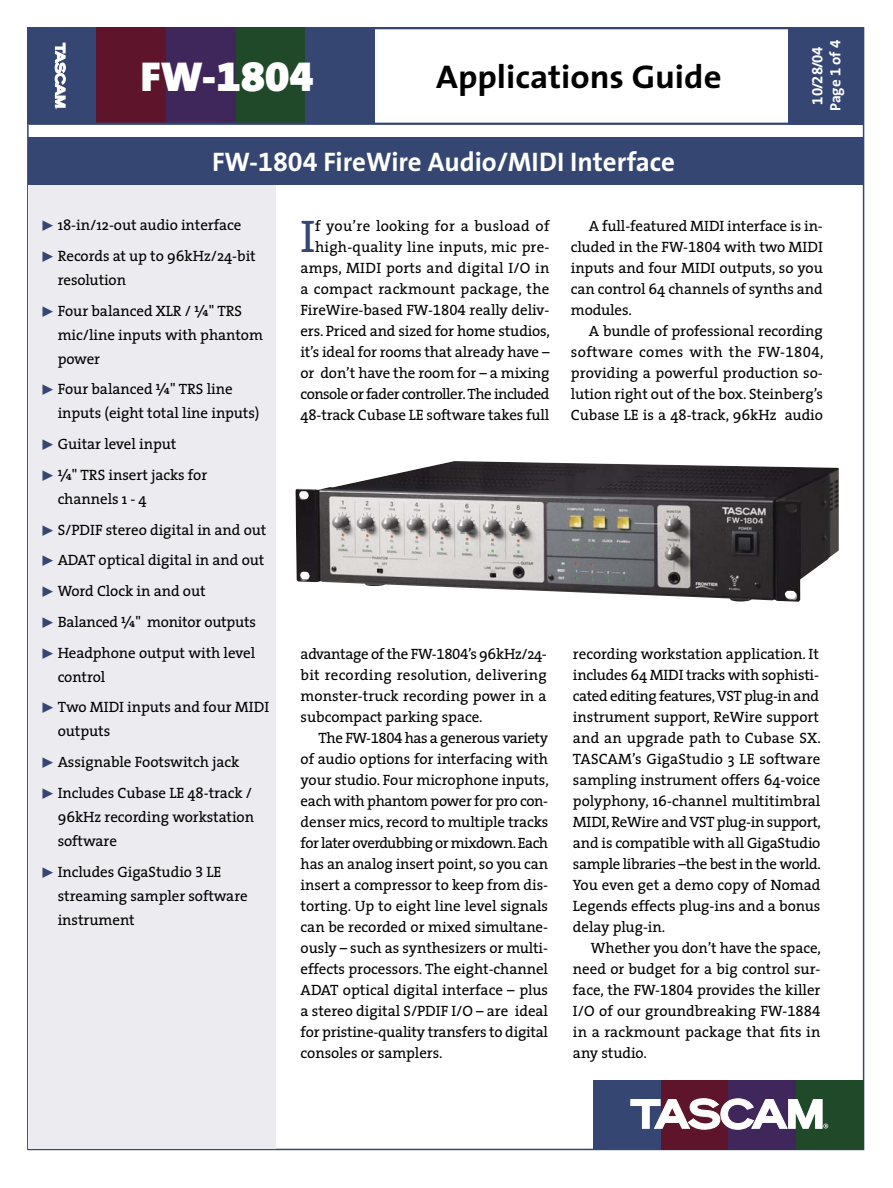
<style>
.page{position:relative;width:893px;height:1188px;background:#fff}
.page>*{position:absolute;margin:0;border:0;box-sizing:border-box;transform-origin:0 0}
.t1{font:46.05px "The Serif";color:#364775}
.t2{font:42px "The Sans Black Expert";color:#fff;scale:1.05 1}
.t3{font:700 33px "The Sans";color:#000;scale:1.05 1}
.t4{font:700 27px "The Sans";color:#fff}
.t5{font:15px/21px "The Serif";letter-spacing:-.005em;color:#000}
.t6{font:15px "The Sans Bold Expert";color:#fff}
.t7{font:700 15px "The Sans";letter-spacing:-.005em;color:#fff}
.s1{font-family:"The Sans";font-weight:900}
.s2{font-family:"The Sans Bold Expert";font-weight:400}
.s3{font-family:"The Serif Expert";color:#354672}
.s4{font-family:"The Serif Expert"}
</style>
<div class="page">
<div style="left:788px;top:27px;width:76px;height:97px;background:#354672"></div>
<div style="left:27px;top:27px;width:70px;height:97px;background:#354672"></div>
<div style="left:97px;top:27px;width:69px;height:97px;background:#5e142a"></div>
<div style="left:166px;top:27px;width:70px;height:97px;background:#3f275c"></div>
<div style="left:236px;top:27px;width:69px;height:97px;background:#20492a"></div>
<div style="left:305px;top:27px;width:70px;height:97px;background:#354672"></div>
<hr style="left:374px;top:27px;width:462px;height:2px;background:#354672">
<svg style="left:55px;top:43px;width:11px;height:66px"></svg>
<hr style="left:29px;top:123px;width:834px;height:2px;background:#354672">
<div style="left:28px;top:176px;width:248px;height:973px;background:#ebebf0"></div>
<div style="left:28px;top:137px;width:836px;height:48px;background:#354672"></div>
<div style="left:593px;top:1080px;width:68px;height:70px;background:#354672"></div>
<div style="left:661px;top:1080px;width:67px;height:70px;background:#5e142a"></div>
<div style="left:728px;top:1080px;width:68px;height:70px;background:#3f275c"></div>
<div style="left:796px;top:1080px;width:68px;height:70px;background:#20492a"></div>
<svg style="left:630px;top:1098px;width:198px;height:32px"></svg>
<img style="left:295px;top:461px;width:544px;height:141px">
<h2 class="t2" style="left:140px;top:52px;width:167px"><span class="s1">FW-</span>1804</h2>
<h3 class="t3" style="left:436px;top:64px;width:273px">Applications Guide</h3>
<h3 class="t4" style="left:212px;top:152px;width:464px">FW-<span class="s2">1804</span> FireWire Audio/MIDI Interface</h3>
<p class="t6" style="left:809px;top:105px;width:60px;rotate:-90deg">10/28/04</p>
<p class="t7" style="left:830px;top:111px;width:73px;rotate:-90deg">Page <span class="s2">1</span> of <span class="s2">4</span></p>
<p class="t5" style="left:40px;top:211px;width:218px;line-height:30.8px"><span class="s3">˘</span> 18-in/12-out audio interface <span class="s3">˘</span> Records at up to 96kHz/24-bit</p>
<p class="t5" style="left:40px;top:266px;width:204px;line-height:30.8px;text-indent:18px">resolution<br><span class="s3">˘</span> Four balanced XLR / <span class="s4">W</span>" TRS</p>
<p class="t5" style="left:58px;top:324px;width:207px;line-height:24px">mic/line inputs with phantom power</p>
<p class="t5" style="left:58px;top:379px;width:203px;line-height:24px;text-indent:-18px"><span class="s3">˘</span> Four balanced <span class="s4">W</span>" TRS line inputs (eight total line inputs)</p>
<p class="t5" style="left:40px;top:430px;width:169px;line-height:30.8px"><span class="s3">˘</span> Guitar level input<br><span class="s3">˘</span> <span class="s4">W</span>" TRS insert jacks for</p>
<p class="t5" style="left:40px;top:485px;width:228px;line-height:30.8px;text-indent:18px">channels 1 - 4<br><span class="s3">˘</span> S/PDIF stereo digital in and out <span class="s3">˘</span> ADAT optical digital in and out <span class="s3">˘</span> Word Clock in and out<br><span class="s3">˘</span> Balanced <span class="s4">W</span>" monitor outputs <span class="s3">˘</span> Headphone output with level</p>
<p class="t5" style="left:40px;top:663px;width:231px;line-height:30.8px;text-indent:18px">control<br><span class="s3">˘</span> Two MIDI inputs and four MIDI</p>
<p class="t5" style="left:40px;top:718px;width:214px;line-height:30.8px;text-indent:18px">outputs<br><span class="s3">˘</span> Assignable Footswitch jack <span class="s3">˘</span> Includes Cubase LE 48-track /</p>
<p class="t5" style="left:58px;top:806px;width:198px;line-height:24px">96kHz recording workstation software</p>
<p class="t5" style="left:58px;top:861px;width:192px;line-height:24px;text-indent:-18px"><span class="s3">˘</span> Includes GigaStudio <span class="s4">3</span> LE streaming sampler software instrument</p>
<p class="t5" style="left:300px;top:217px;width:251px;text-align:right">f you’re looking for a busload of high-quality line inputs, mic pre&shy;amps, MIDI ports and digital I/O in a compact rackmount package, the FireWire-based FW-<span class="s4">1804</span> really deliv&shy;ers. Priced and sized for home studios, it’s ideal for rooms that already have – or don’t have the room for – a mixing console or fader controller. The included 48-track Cubase LE software takes full</p>
<p class="t5" style="left:571px;top:217px;width:254px;text-align:justify;text-indent:18px">A full-featured MIDI interface is in&shy;cluded in the FW-<span class="s4">1804</span> with two MIDI inputs and four MIDI outputs, so you can control 64 channels of synths and modules.</p>
<h1 class="t1" style="left:300px;top:220px;width:16px">I</h1>
<p class="t5" style="left:571px;top:322px;width:254px;text-align:justify;text-indent:18px">A bundle of professional recording software comes with the FW-<span class="s4">1804</span>, providing a powerful production so&shy;lution right out of the box. Steinberg’s Cubase LE is a 48-track, 96kHz audio</p>
<p class="t5" style="left:301px;top:645px;width:248px;text-align:justify">advantage of the FW-<span class="s4">1804</span>’s 96kHz/24- bit recording resolution, delivering monster-truck recording power in a subcompact parking space.</p>
<p class="t5" style="left:301px;top:729px;width:250px;text-align:justify;text-indent:18px">The FW-<span class="s4">1804</span> has a generous variety of audio options for interfacing with your studio. Four microphone inputs, each with phantom power for pro con&shy;denser mics, record to multiple tracks for later overdubbing or mixdown. Each has an analog insert point, so you can insert a compressor to keep from dis&shy;torting. Up to eight line level signals can be recorded or mixed simultane&shy;ously – such as synthesizers or multi&shy;effects processors. The eight-channel ADAT optical digital interface – plus a stereo digital S/PDIF I/O – are ideal for pristine-quality transfers to digital consoles or samplers.</p>
<p class="t5" style="left:573px;top:645px;width:250px">recording workstation application. It includes 64 MIDI tracks with sophisti&shy;cated editing features, VST plug-in and instrument support, ReWire support and an upgrade path to Cubase SX.<br>TASCAM’s GigaStudio 3 LE software sampling instrument offers 64-voice polyphony, 16-channel multitimbral MIDI, ReWire and VST plug-in support, and is compatible with all GigaStudio sample libraries –the best in the world.<br>You even get a demo copy of Nomad Legends effects plug-ins and a bonus delay plug-in.</p>
<p class="t5" style="left:573px;top:939px;width:250px;text-align:justify;text-indent:18px">Whether you don’t have the space, need or budget for a big control sur&shy;face, the FW-<span class="s4">1804</span> provides the killer I/O of our groundbreaking FW-<span class="s4">1884 </span>in a rackmount package that fits in any studio.</p>
</div>
